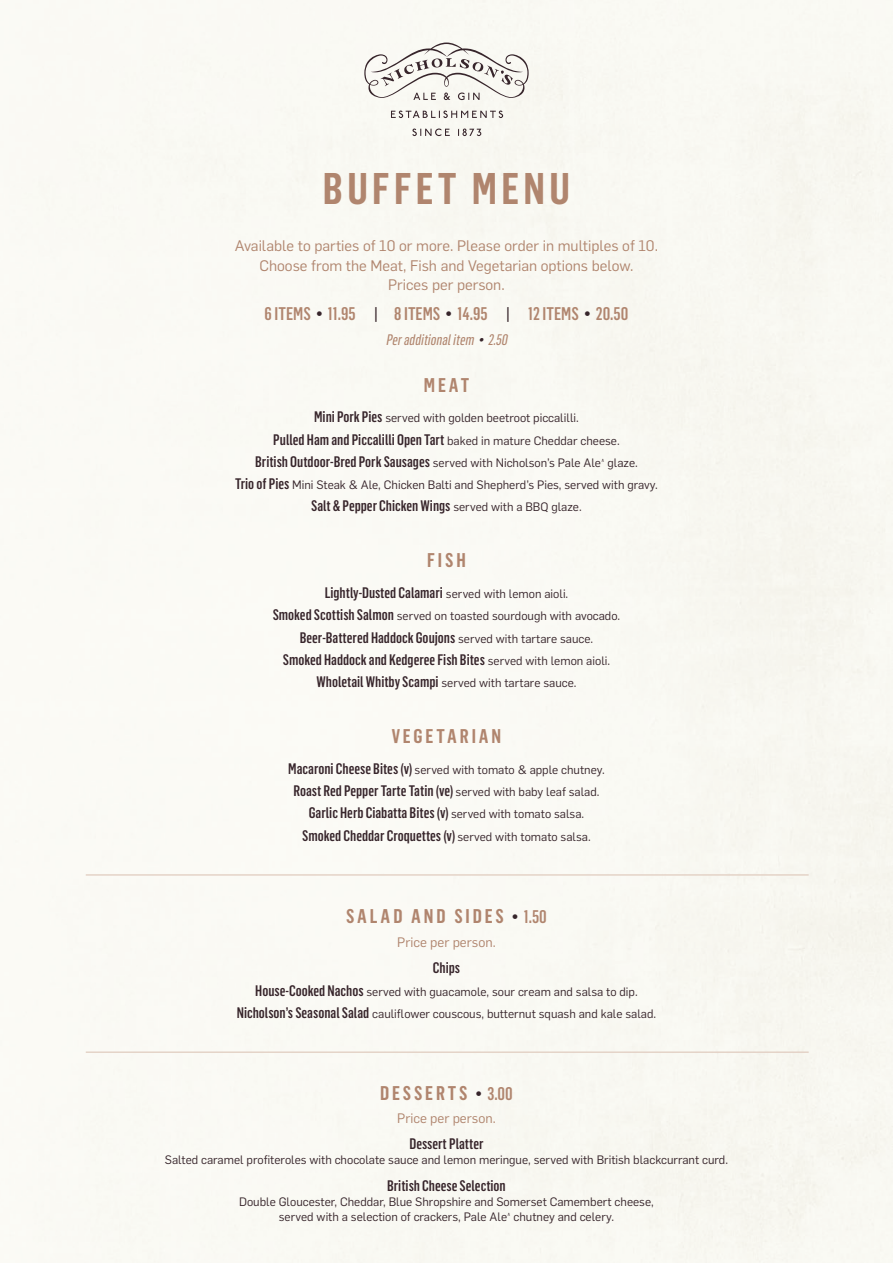
<style>
.page{position:relative;width:893px;height:1263px;background:#fff}
.page>*{position:absolute;margin:0;border:0;box-sizing:border-box;transform-origin:0 0}
.t1{font:600 43.5px "Flama Condensed";letter-spacing:.1em;color:#b0856e}
.t2{font:600 19.5px "Flama Condensed";letter-spacing:.15em;color:#b0856e}
.t3{font:500 18px "Flama Condensed";color:#b0856e}
.t4{font:500 15px/22.2px "Flama Condensed";color:#37252b;text-align:center}
.t5{font:15px/19.5px "Flama";color:#b0856e;text-align:center}
.t6{font:italic 15px "Flama Condensed Basic";color:#b0856e}
.t7{font:13.5px "Flama";color:#b0856e}
.t8{font:12px/22.2px "Flama";color:#37252b;text-align:center}
.s1{color:#37252b}
.s2{font-family:"Flama Condensed";font-weight:500;font-size:15px}
.s3{font-family:"Flama";font-weight:400;font-size:12px}
.s4{font-weight:500;font-size:18px;color:#37252b}
.s5{font-weight:500;font-size:18px}
</style>
<div class="page">
<hr style="left:86px;top:874px;width:723px;height:2px;background:#e4d3c7">
<hr style="left:86px;top:1051px;width:723px;height:2px;background:#e4d3c7">
<svg style="left:391px;top:111px;width:112px;height:7px"></svg>
<svg style="left:412px;top:129px;width:38px;height:7px"></svg>
<svg style="left:458px;top:129px;width:23px;height:7px"></svg>
<svg style="left:364px;top:43px;width:165px;height:57px"></svg>
<h1 class="t1" style="left:323px;top:161px;width:249px">BUFFET MENU</h1>
<p class="t5" style="left:235px;top:235px;width:425px">Available to parties of 10 or more. Please order in multiples of 10.<br>Choose from the Meat, Fish and Vegetarian options below.<br>Prices per person.</p>
<h3 class="t3" style="left:265px;top:302px;width:365px">6 ITEMS <span class="s1">•</span> 11.95 <span class="s1">|</span> 8 ITEMS <span class="s1">•</span> 14.95 <span class="s1">|</span> 12 ITEMS <span class="s1">•</span> 20.50</h3>
<p class="t6" style="left:386px;top:330px;width:126px">Peradditionalitem <span class="s1">•</span> 2.50</p>
<h2 class="t2" style="left:424px;top:372px;width:47px">MEAT</h2>
<p class="t8" style="left:314px;top:406px;width:266px"><span class="s2">Mini Pork Pies</span> served with golden beetroot piccalilli.</p>
<p class="t4" style="left:273px;top:428px;width:348px">Pulled Ham and Piccalilli Open Tart <span class="s3">baked in mature Cheddar cheese.</span></p>
<p class="t8" style="left:235px;top:451px;width:424px"><span class="s2">British Outdoor-Bred Pork Sausages</span> served with Nicholson’s Pale Ale<sup>^</sup> glaze.<br><span class="s2">Trio of Pies</span> Mini Steak &amp; Ale, Chicken Balti and Shepherd’s Pies, served with gravy.</p>
<p class="t4" style="left:311px;top:494px;width:272px">Salt &amp; Pepper Chicken Wings <span class="s3">served with a BBQ glaze.</span></p>
<h2 class="t2" style="left:427px;top:548px;width:40px">FISH</h2>
<p class="t4" style="left:325px;top:581px;width:245px">Lightly-Dusted Calamari <span class="s3">served with lemon aioli.</span></p>
<p class="t8" style="left:273px;top:604px;width:349px"><span class="s2">Smoked Scottish Salmon</span> served on toasted sourdough with avocado.</p>
<p class="t4" style="left:283px;top:626px;width:329px">Beer-Battered Haddock Goujons <span class="s3">served with tartare sauce.<br></span>Smoked Haddock and Kedgeree Fish Bites <span class="s3">served with lemon aioli.</span></p>
<p class="t8" style="left:316px;top:671px;width:261px"><span class="s2">Wholetail Whitby Scampi</span> served with tartare sauce.</p>
<h2 class="t2" style="left:392px;top:724px;width:111px">VEGETARIAN</h2>
<p class="t8" style="left:288px;top:758px;width:318px"><span class="s2">Macaroni Cheese Bites (v)</span> served with tomato &amp; apple chutney.</p>
<p class="t4" style="left:293px;top:779px;width:308px">Roast Red Pepper Tarte Tatin (ve) <span class="s3">served with baby leaf salad.<br></span>Garlic Herb Ciabatta Bites (v) <span class="s3">served with tomato salsa.<br></span>Smoked Cheddar Croquettes (v) <span class="s3">served with tomato salsa.</span></p>
<h2 class="t2" style="left:346px;top:904px;width:202px">SALAD AND SIDES <span class="s4">•</span> <span class="s5">1.50</span></h2>
<p class="t7" style="left:397px;top:933px;width:100px">Price per person.</p>
<p class="t4" style="left:433px;top:956px;width:29px">Chips</p>
<p class="t8" style="left:237px;top:979px;width:421px"><span class="s2">House-Cooked Nachos</span> served with guacamole, sour cream and salsa to dip.<br><span class="s2">Nicholson’s Seasonal Salad</span> cauliflower couscous, butternut squash and kale salad.</p>
<h2 class="t2" style="left:380px;top:1081px;width:134px">DESSERTS <span class="s4">•</span> <span class="s5">3.00</span></h2>
<p class="t7" style="left:397px;top:1108px;width:100px">Price per person.</p>
<p class="t4" style="left:409px;top:1132px;width:75px">Dessert Platter</p>
<p class="t8" style="left:165px;top:1148px;width:565px">Salted caramel profiteroles with chocolate sauce and lemon meringue, served with British blackcurrant curd.</p>
<p class="t4" style="left:387px;top:1174px;width:120px">British Cheese Selection</p>
<p class="t8" style="left:239px;top:1193px;width:416px;line-height:15px">Double Gloucester, Cheddar, Blue Shropshire and Somerset Camembert cheese, served with a selection of crackers, Pale Ale<sup>^</sup> chutney and celery.</p>
</div>
